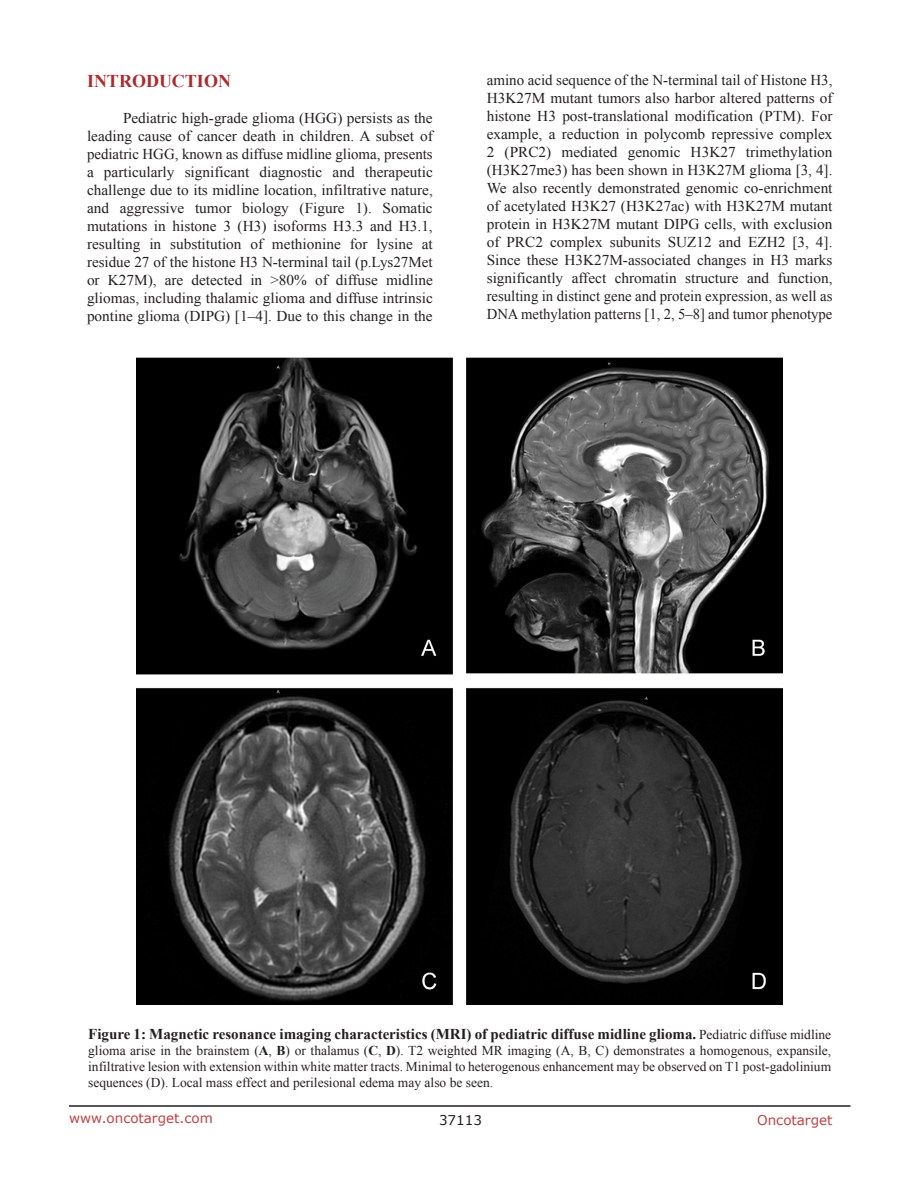
<style>
.page{position:relative;width:918px;height:1188px;background:#fff}
.page>*{position:absolute;margin:0;border:0;box-sizing:border-box;transform-origin:0 0}
.t1{font:700 18px "Times New Roman";color:#ac2b31}
.t2{font:15px/18px "Times New Roman";color:#231f20;text-align:justify}
.t3{font:700 15px "Times New Roman";color:#231f20}
.t4{font:13.5px/16.2px "Times New Roman";color:#231f20;text-align:justify}
.t5{font:13.5px "Verdana";color:#c24141}
.t6{font:13.5px "Verdana";color:#231f20}
.s1{font-weight:400;font-size:13.5px}
.s2{font-weight:700}
</style>
<div class="page">
<hr style="left:69px;top:1105px;width:781px;height:2px;background:#231f20">
<img style="left:137px;top:357px;width:646px;height:647px">
<p class="t1" style="left:87px;top:69px;width:145px">INTRODUCTION</p>
<p class="t2" style="left:87px;top:109px;width:347px;text-indent:36px">Pediatric high-grade glioma (HGG) persists as the leading cause of cancer death in children. A subset of pediatric HGG, known as diffuse midline glioma, presents a particularly significant diagnostic and therapeutic challenge due to its midline location, infiltrative nature, and aggressive tumor biology (Figure 1). Somatic mutations in histone 3 (H3) isoforms H3.3 and H3.1, resulting in substitution of methionine for lysine at residue 27 of the histone H3 N-terminal tail (p.Lys27Met or K27M), are detected in &gt;80% of diffuse midline gliomas, including thalamic glioma and diffuse intrinsic pontine glioma (DIPG) [1–4]. Due to this change in the</p>
<p class="t2" style="left:487px;top:71px;width:347px">amino acid sequence of the N-terminal tail of Histone H3, H3K27M mutant tumors also harbor altered patterns of histone H3 post-translational modification (PTM). For example, a reduction in polycomb repressive complex 2 (PRC2) mediated genomic H3K27 trimethylation (H3K27me3) has been shown in H3K27M glioma [3, 4].<br>We also recently demonstrated genomic co-enrichment of acetylated H3K27 (H3K27ac) with H3K27M mutant protein in H3K27M mutant DIPG cells, with exclusion of PRC2 complex subunits SUZ12 and EZH2 [3, 4].<br>Since these H3K27M-associated changes in H3 marks significantly affect chromatin structure and function, resulting in distinct gene and protein expression, as well as DNA methylation patterns [1, 2, 5–8] and tumor phenotype</p>
<p class="t3" style="left:88px;top:1023px;width:745px">Figure 1: Magnetic resonance imaging characteristics (MRI) of pediatric diffuse midline glioma. <span class="s1">Pediatric diffuse midline</span></p>
<p class="t4" style="left:88px;top:1042px;width:745px">glioma arise in the brainstem (<span class="s2">A</span>, <span class="s2">B</span>) or thalamus (<span class="s2">C</span>, <span class="s2">D</span>). T2 weighted MR imaging (A, B, C) demonstrates a homogenous, expansile, infiltrative lesion with extension within white matter tracts. Minimal to heterogenous enhancement may be observed on T1 post-gadolinium sequences (D). Local mass effect and perilesional edema may also be seen.</p>
<p class="t5" style="left:69px;top:1109px;width:145px">www.oncotarget.com</p>
<p class="t6" style="left:439px;top:1111px;width:44px">37113</p>
<p class="t5" style="left:757px;top:1111px;width:77px">Oncotarget</p>
</div>
